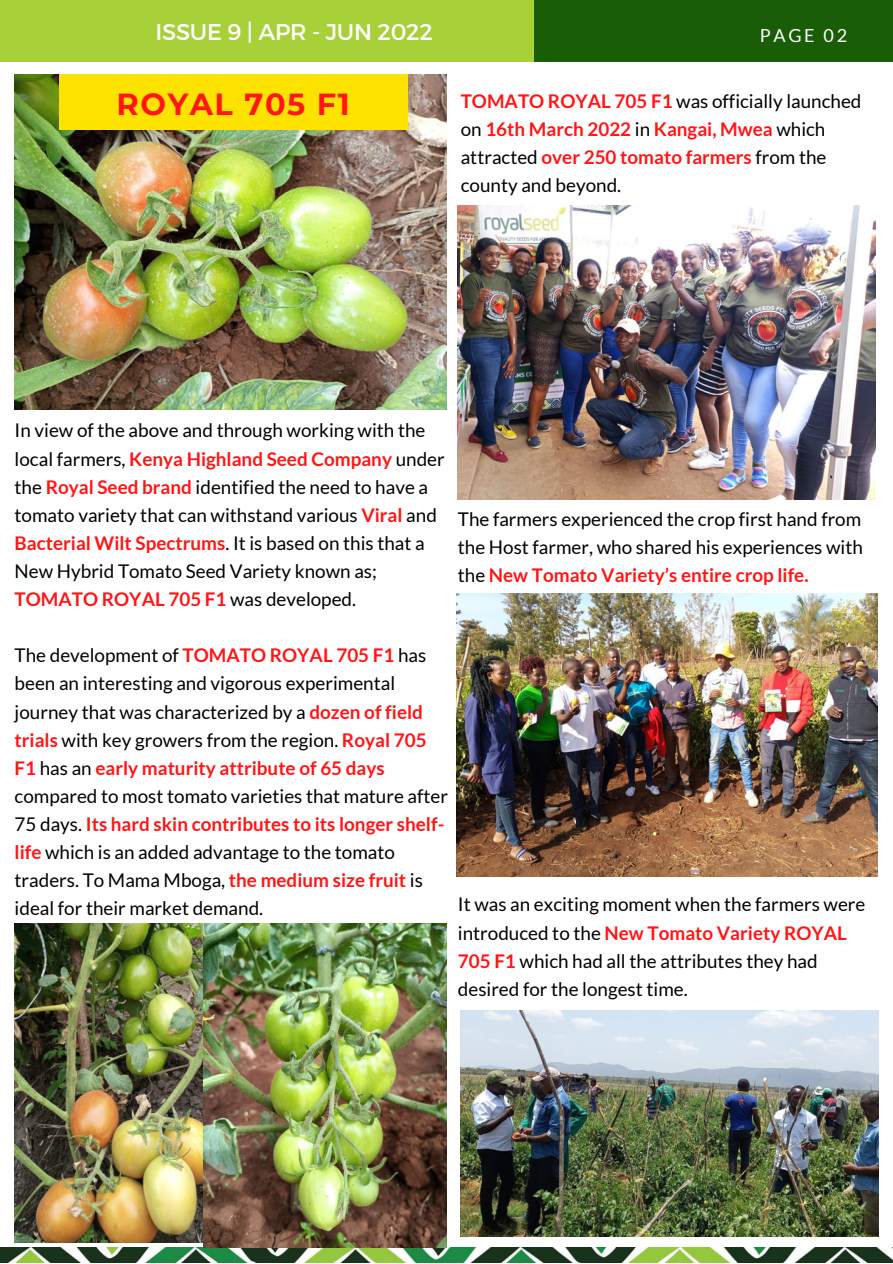
<style>
.page{position:relative;width:893px;height:1264px;background:#fff}
.page>*{position:absolute;margin:0;border:0;box-sizing:border-box;transform-origin:0 0}
.t1{font:700 30.45px "Montserrat";letter-spacing:.05em;color:#ff1616}
.t2{font:22.8px "Montserrat";letter-spacing:-.01em;color:#fff}
.t3{font:18.9px/28px "Lato";color:#000}
.t4{font:18px "Lato";letter-spacing:.15em;color:#fff}
.s1{font-weight:700;color:#ff1616}
</style>
<div class="page">
<div style="left:0;top:0;width:635px;height:62px;background:#a7d039"></div>
<div style="left:534px;top:0;width:358px;height:62px;background:#195d07"></div>
<img style="left:0;top:1247px;width:892px;height:15px">
<img style="left:15px;top:75px;width:431px;height:335px">
<div style="left:59px;top:74px;width:348px;height:55px;background:#ffe300"></div>
<img style="left:458px;top:205px;width:417px;height:294px">
<img style="left:15px;top:923px;width:188px;height:319px">
<img style="left:203px;top:923px;width:243px;height:324px">
<img style="left:456px;top:593px;width:421px;height:283px">
<img style="left:460px;top:1010px;width:417px;height:225px">
<p class="t2" style="left:155px;top:17px;width:279px">ISSUE 9 | APR - JUN 2022</p>
<p class="t4" style="left:759px;top:25px;width:89px">PAGE 02</p>
<h1 class="t1" style="left:117px;top:86px;width:235px">ROYAL 705 F1</h1>
<p class="t3" style="left:460px;top:86px;width:402px"><span class="s1">TOMATO ROYAL 705 F1</span> was officially launched on <span class="s1">16th March 2022</span> in <span class="s1">Kangai, Mwea</span> which attracted <span class="s1">over 250 tomato farmers</span> from the county and beyond.</p>
<p class="t3" style="left:15px;top:416px;width:431px">In view of the above and through working with the local farmers, <span class="s1">Kenya Highland Seed Company</span> under the <span class="s1">Royal Seed brand</span> identified the need to have a tomato variety that can withstand various <span class="s1">Viral</span> and <span class="s1">Bacterial Wilt Spectrums</span>. It is based on this that a New Hybrid Tomato Seed Variety known as; <span class="s1">TOMATO ROYAL 705 F1</span> was developed.</p>
<p class="t3" style="left:15px;top:641px;width:435px">The development of <span class="s1">TOMATO ROYAL 705 F1</span> has been an interesting and vigorous experimental journey that was characterized by a <span class="s1">dozen of field trials</span> with key growers from the region. <span class="s1">Royal 705<br>F1</span> has an <span class="s1">early maturity attribute of 65 days </span>compared to most tomato varieties that mature after 75 days. <span class="s1">Its hard skin contributes to its longer shelf&shy;life</span> which is an added advantage to the tomato traders. To Mama Mboga, <span class="s1">the medium size fruit</span> is ideal for their market demand.</p>
<p class="t3" style="left:458px;top:504px;width:406px;text-align:justify">The farmers experienced the crop first hand from the Host farmer, who shared his experiences with the <span class="s1">New Tomato Variety’s entire crop life.</span></p>
<p class="t3" style="left:458px;top:890px;width:409px">It was an exciting moment when the farmers were introduced to the <span class="s1">New Tomato Variety ROYAL 705 F1</span> which had all the attributes they had desired for the longest time.</p>
</div>
